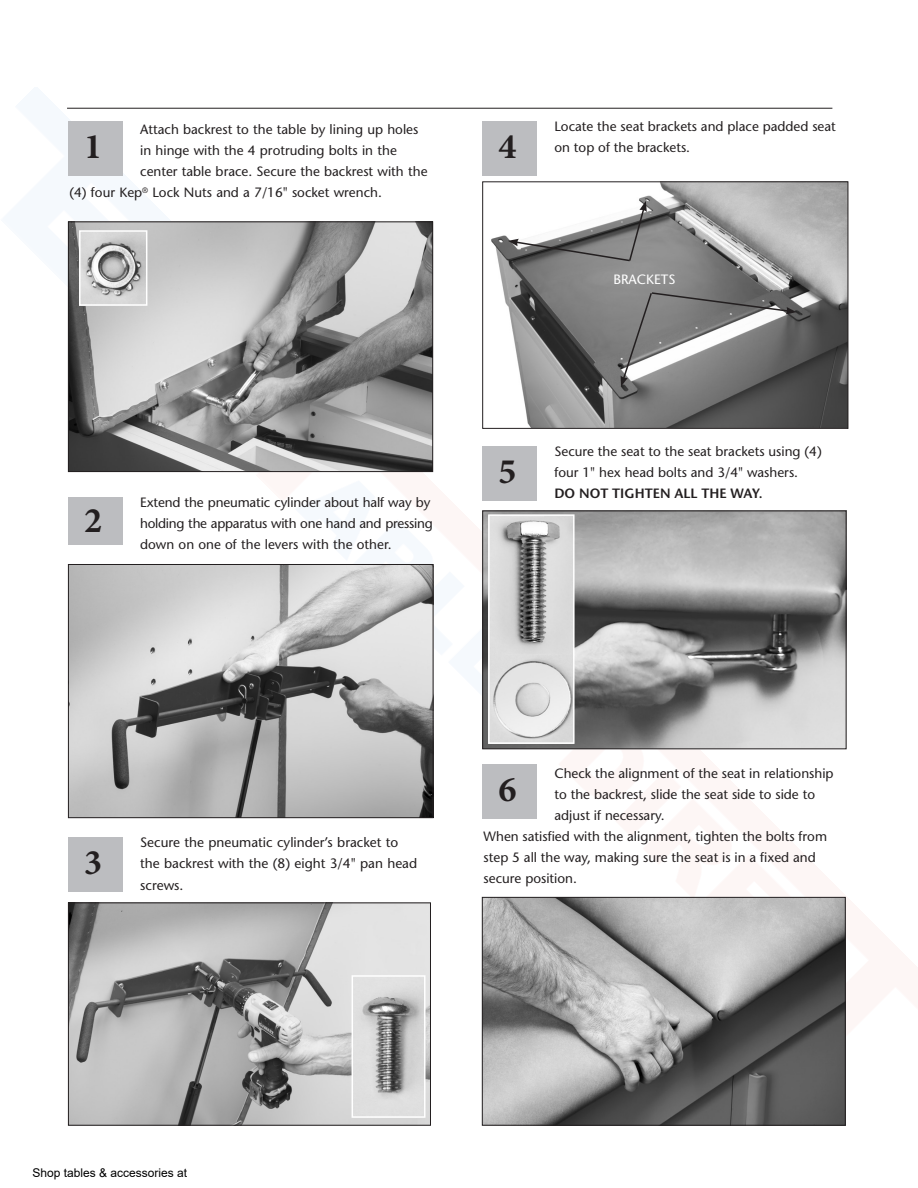
<style>
.page{position:relative;width:918px;height:1188px;background:#fff}
.page>*{position:absolute;margin:0;border:0;box-sizing:border-box;transform-origin:0 0}
.t1{font:700 36px "Minion Pro";color:#231f20}
.t2{font:500 13.65px/21.1px "Stone Sans Std";color:#231f20}
.t3{font:500 13.5px/21px "Stone Sans Std";color:#231f20}
.t4{font:500 13.5px "Stone Sans Std";color:#fff}
.t5{font:12px "Arial";color:#000}
.s1{font-weight:600}
</style>
<div class="page">
<img style="left:67px;top:107px;width:782px;height:994px">
<img style="left:70px;top:566px;width:361px;height:250px">
<div style="left:68px;top:564px;width:365px;height:254px;border:1px solid #231f20"></div>
<hr style="left:67px;top:108px;width:765px;height:1px;background:#231f20">
<div style="left:68px;top:122px;width:54px;height:54px;background:#bcbdc0"></div>
<div style="left:68px;top:497px;width:54px;height:47px;background:#bcbdc0"></div>
<div style="left:68px;top:837px;width:54px;height:54px;background:#bcbdc0"></div>
<img style="left:70px;top:223px;width:361px;height:247px">
<div style="left:68px;top:221px;width:365px;height:251px;border:1px solid #231f20"></div>
<img style="left:484px;top:183px;width:362px;height:244px">
<div style="left:482px;top:181px;width:366px;height:248px;border:1px solid #231f20"></div>
<div style="left:482px;top:122px;width:54px;height:54px;background:#bcbdc0"></div>
<img style="left:484px;top:513px;width:361px;height:234px">
<div style="left:482px;top:511px;width:365px;height:238px;border:1px solid #231f20"></div>
<div style="left:482px;top:446px;width:54px;height:54px;background:#bcbdc0"></div>
<div style="left:482px;top:764px;width:54px;height:54px;background:#bcbdc0"></div>
<img style="left:70px;top:905px;width:359px;height:219px">
<div style="left:68px;top:903px;width:363px;height:223px;border:1px solid #231f20"></div>
<img style="left:484px;top:899px;width:360px;height:225px">
<div style="left:482px;top:897px;width:364px;height:229px;border:1px solid #231f20"></div>
<img style="left:491px;top:517px;width:81px;height:224px">
<div style="left:488px;top:514px;width:87px;height:230px;border:2px solid #fff"></div>
<img style="left:355px;top:978px;width:68px;height:137px">
<div style="left:352px;top:975px;width:74px;height:143px;border:2px solid #fff"></div>
<img style="left:82px;top:233px;width:62px;height:70px">
<div style="left:79px;top:230px;width:68px;height:76px;border:2px solid #fff"></div>
<svg style="left:508px;top:201px;width:139px;height:61px"></svg>
<svg style="left:621px;top:291px;width:175px;height:96px;background:#878787"></svg>
<p class="t3" style="left:140px;top:119px;width:280px">Attach backrest to the table by lining up holes</p>
<p class="t3" style="left:140px;top:140px;width:258px">in hinge with the 4 protruding bolts in the</p>
<p class="t3" style="left:140px;top:161px;width:289px">center table brace. Secure the backrest with the</p>
<p class="t3" style="left:69px;top:182px;width:314px">(4) four Kep<sup>®</sup> Lock Nuts and a 7/16" socket wrench.</p>
<p class="t1" style="left:84px;top:121px;width:19px">1</p>
<p class="t1" style="left:84px;top:495px;width:19px">2</p>
<p class="t3" style="left:140px;top:492px;width:294px">Extend the pneumatic cylinder about half way by holding the apparatus with one hand and pressing down on one of the levers with the other.</p>
<p class="t1" style="left:498px;top:121px;width:19px">4</p>
<p class="t3" style="left:554px;top:116px;width:283px">Locate the seat brackets and place padded seat on top of the brackets.</p>
<p class="t4" style="left:613px;top:271px;width:63px">BRACKETS</p>
<p class="t1" style="left:498px;top:446px;width:19px">5</p>
<p class="t3" style="left:554px;top:441px;width:269px">Secure the seat to the seat brackets using (4) four 1" hex head bolts and 3/4" washers.<br><span class="s1">DO NOT TIGHTEN ALL THE WAY.</span></p>
<p class="t1" style="left:84px;top:837px;width:19px">3</p>
<p class="t2" style="left:140px;top:832px;width:278px">Secure the pneumatic cylinder’s bracket to the backrest with the (8) eight 3/4" pan head screws.</p>
<p class="t3" style="left:554px;top:763px;width:281px">Check the alignment of the seat in relationship to the backrest, slide the seat side to side to adjust if necessary.</p>
<p class="t3" style="left:484px;top:826px;width:345px">When satisfied with the alignment, tighten the bolts from step 5 all the way, making sure the seat is in a fixed and secure position.</p>
<p class="t1" style="left:498px;top:764px;width:19px">6</p>
<p class="t5" style="left:32px;top:1165px;width:156px">Shop tables &amp; accessories at</p>
</div>
